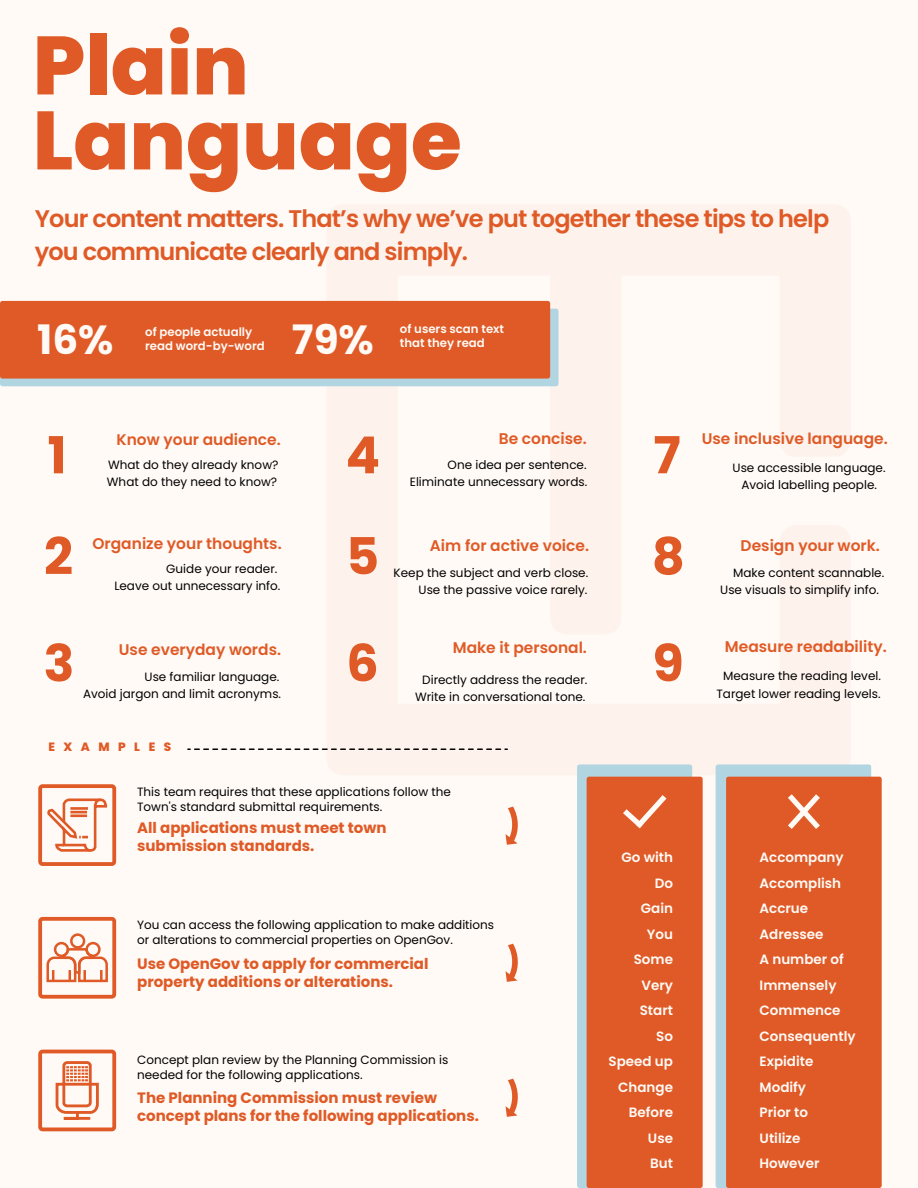
<style>
.page{position:relative;width:918px;height:1188px;background:#fffaf6}
.page>*{position:absolute;margin:0;border:0;box-sizing:border-box;transform-origin:0 0}
.t1{font:800 82.5px/75px "Poppins";color:#df5a26}
.t2{font:700 51px/101.1px "Poppins";color:#df5a26}
.t3{font:700 40.5px "Poppins";color:#fffaf6}
.t4{font:600 24px/33px "Poppins";letter-spacing:-.035em;color:#df5a26}
.t5{font:600 15.45px "Poppins";color:#df5a26}
.t6{font:700 15px/18px "Poppins";color:#df5a26}
.t7{font:600 13.5px/25.5px "Poppins";color:#fffaf6;text-align:right}
.t8{font:12px/17.4px "Poppins";color:#010101}
.t9{font:800 12px "Poppins";letter-spacing:.71em;color:#df5a26}
.t10{font:600 11.7px/14.1px "Poppins";color:#fffaf6}
</style>
<div class="page">
<div style="left:0;top:309px;width:558px;height:77px;background:#b2d5e2;border-radius:3px"></div>
<div style="left:0;top:301px;width:550px;height:78px;background:#df5a26;border-radius:3px"></div>
<div style="left:716px;top:764px;width:155px;height:424px;background:#b2d5e2;border-radius:3px"></div>
<div style="left:726px;top:777px;width:156px;height:411px;background:#df5a26;border-radius:3px"></div>
<div style="left:577px;top:764px;width:115px;height:424px;background:#b2d5e2;border-radius:3px"></div>
<div style="left:587px;top:777px;width:116px;height:411px;background:#df5a26;border-radius:3px"></div>
<svg style="left:623px;top:795px;width:43px;height:33px"></svg>
<svg style="left:788px;top:794px;width:32px;height:35px"></svg>
<svg style="left:506px;top:807px;width:12px;height:38px"></svg>
<svg style="left:506px;top:944px;width:12px;height:38px"></svg>
<svg style="left:506px;top:1079px;width:12px;height:38px"></svg>
<svg style="left:188px;top:748px;width:319px;height:2px"></svg>
<svg style="left:47px;top:798px;width:61px;height:54px"></svg>
<hr style="left:70px;top:814px;width:17px;height:3px;background:#df5a26">
<div style="left:38px;top:784px;width:78px;height:82px;border:4px solid #df5a26;border-radius:3px"></div>
<svg style="left:45px;top:865px;width:64px;height:118px"></svg>
<div style="left:38px;top:917px;width:78px;height:82px;border:4px solid #df5a26;border-radius:3px"></div>
<svg style="left:55px;top:1061px;width:44px;height:59px"></svg>
<div style="left:38px;top:1050px;width:78px;height:81px;border:4px solid #df5a26;border-radius:3px"></div>
<h1 class="t1" style="left:33px;top:28px;width:430px">Plain<br>Language</h1>
<h3 class="t4" style="left:35px;top:202px;width:796px">Your content matters. That’s why we’ve put together these tips to help you communicate clearly and simply.</h3>
<h3 class="t3" style="left:37px;top:316px;width:78px">16%</h3>
<h3 class="t3" style="left:292px;top:316px;width:83px">79%</h3>
<p class="t10" style="left:145px;top:324px;width:121px">of people actually read word-by-word</p>
<p class="t10" style="left:400px;top:322px;width:106px">of users scan text that they read</p>
<h2 class="t2" style="left:44px;top:405px;width:31px">1<br>2</h2>
<p class="t5" style="left:499px;top:430px;width:90px">Be concise.</p>
<p class="t5" style="left:702px;top:430px;width:188px">Use inclusive language.</p>
<p class="t5" style="left:116px;top:430px;width:166px">Know your audience.</p>
<p class="t8" style="left:107px;top:456px;width:173px">What do they already know?<br>What do they need to know?</p>
<p class="t8" style="left:410px;top:456px;width:179px;text-align:right">One idea per sentence.<br>Eliminate unnecessary words.</p>
<h2 class="t2" style="left:653px;top:405px;width:29px">7</h2>
<h2 class="t2" style="left:346px;top:405px;width:36px">4<br>5</h2>
<p class="t8" style="left:733px;top:459px;width:155px;text-align:center">Use accessible language.<br>Avoid labelling people.</p>
<h2 class="t2" style="left:652px;top:506px;width:35px">8</h2>
<p class="t5" style="left:92px;top:534px;width:191px">Organize your thoughts.</p>
<p class="t5" style="left:430px;top:536px;width:161px">Aim for active voice.</p>
<p class="t5" style="left:741px;top:536px;width:141px">Design your work.</p>
<p class="t8" style="left:114px;top:560px;width:168px;text-align:right">Guide your reader.<br>Leave out unnecessary info.</p>
<p class="t8" style="left:394px;top:564px;width:196px;text-align:right">Keep the subject and verb close.<br>Use the passive voice rarely.</p>
<p class="t8" style="left:720px;top:564px;width:165px;text-indent:13px">Make content scannable.<br>Use visuals to simplify info.</p>
<h2 class="t2" style="left:44px;top:613px;width:32px">3</h2>
<p class="t5" style="left:119px;top:641px;width:164px">Use everyday words.</p>
<p class="t8" style="left:83px;top:668px;width:200px;text-align:right">Use familiar language.<br>Avoid jargon and limit acronyms.</p>
<h2 class="t2" style="left:346px;top:613px;width:34px">6</h2>
<p class="t5" style="left:453px;top:639px;width:136px">Make it personal.</p>
<p class="t8" style="left:415px;top:671px;width:174px;text-align:right">Directly address the reader.<br>Write in conversational tone.</p>
<h2 class="t2" style="left:652px;top:613px;width:33px">9</h2>
<p class="t5" style="left:725px;top:638px;width:163px">Measure readability.</p>
<p class="t8" style="left:716px;top:667px;width:166px;text-align:center">Measure the reading level.<br>Target lower reading levels.</p>
<p class="t9" style="left:48px;top:740px;width:124px">EXAMPLES</p>
<p class="t8" style="left:137px;top:784px;width:315px;line-height:15px">This team requires that these applications follow the<br>Town's standard submittal requirements.</p>
<p class="t6" style="left:137px;top:819px;width:251px">All applications must meet town submission standards.</p>
<p class="t8" style="left:137px;top:917px;width:359px;line-height:15px">You can access the following application to make additions or alterations to commercial properties on OpenGov.</p>
<p class="t6" style="left:137px;top:955px;width:293px">Use OpenGov to apply for commercial property additions or alterations.</p>
<p class="t8" style="left:137px;top:1052px;width:313px;line-height:15px">Concept plan review by the Planning Commission is needed for the following applications.</p>
<p class="t6" style="left:137px;top:1089px;width:343px">The Planning Commission must review concept plans for the following applications.</p>
<p class="t7" style="left:609px;top:845px;width:66px">Go with<br>Do<br>Gain<br>You<br>Some<br>Very<br>Start<br>So<br>Speed up<br>Change<br>Before<br>Use<br>But</p>
<p class="t7" style="left:760px;top:845px;width:98px;text-align:left">Accompany<br>Accomplish<br>Accrue<br>Adressee<br>A number of<br>Immensely<br>Commence<br>Consequently<br>Expidite<br>Modify<br>Prior to<br>Utilize<br>However</p>
</div>
